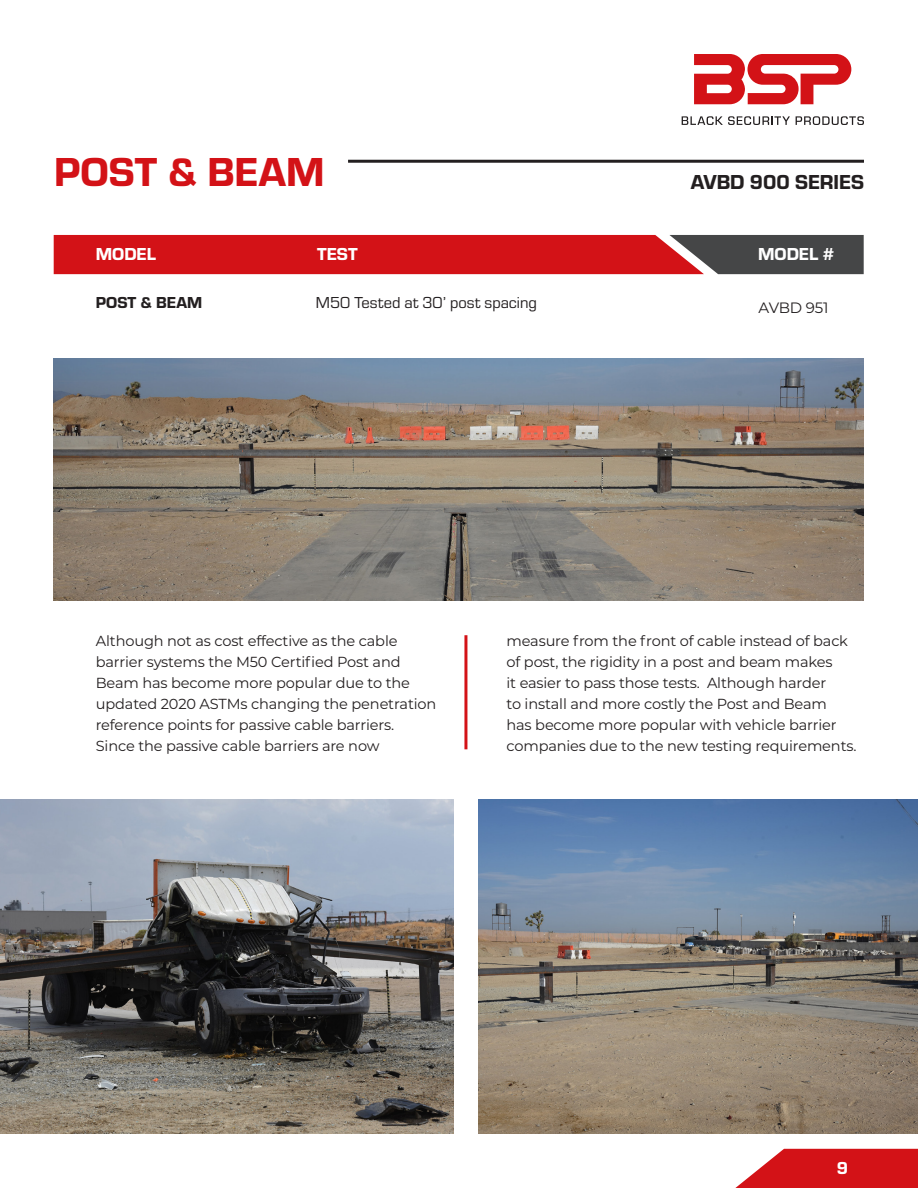
<style>
.page{position:relative;width:918px;height:1188px;background:#fff}
.page>*{position:absolute;margin:0;border:0;box-sizing:border-box;transform-origin:0 0}
.t1{font:42px "Eurostile Hea";color:#d31217}
.t2{font:21px "Eurostile Hea";color:#231f20}
.t3{font:18px "Eurostile Hea";color:#fff}
.t4{font:16.5px "Eurostile";color:#231f20}
.t5{font:16.5px "Eurostile Hea";color:#231f20}
.t6{font:15px "Montserrat";letter-spacing:-.01em;color:#231f20}
.t7{font:14.55px/21px "Montserrat";letter-spacing:-.01em;color:#231f20}
</style>
<div class="page">
<svg style="left:735px;top:1149px;width:183px;height:39px;background:#d83136"></svg>
<svg style="left:694px;top:54px;width:157px;height:50px"></svg>
<svg style="left:682px;top:116px;width:108px;height:9px"></svg>
<svg style="left:796px;top:116px;width:68px;height:9px"></svg>
<svg style="left:54px;top:235px;width:810px;height:39px;background:#b52125"></svg>
<hr style="left:348px;top:160px;width:516px;height:3px;background:#231f20">
<img style="left:478px;top:799px;width:440px;height:335px">
<img style="left:0;top:799px;width:453px;height:335px">
<img style="left:54px;top:358px;width:810px;height:242px">
<hr style="left:464px;top:635px;width:3px;height:114px;background:#d31217">
<p class="t1" style="left:54px;top:143px;width:272px">POST &amp; BEAM</p>
<p class="t3" style="left:96px;top:242px;width:62px">MODEL</p>
<p class="t5" style="left:96px;top:291px;width:108px">POST &amp; BEAM</p>
<p class="t4" style="left:316px;top:291px;width:222px">M50 Tested at 30’ post spacing</p>
<p class="t3" style="left:317px;top:242px;width:42px">TEST</p>
<p class="t2" style="left:691px;top:167px;width:175px">AVBD 900 SERIES</p>
<p class="t3" style="left:758px;top:242px;width:78px">MODEL #</p>
<p class="t6" style="left:759px;top:297px;width:72px">AVBD 951</p>
<p class="t7" style="left:96px;top:629px;width:342px">Although not as cost effective as the cable barrier systems the M50 Certified Post and Beam has become more popular due to the updated 2020 ASTMs changing the penetration reference points for passive cable barriers.<br>Since the passive cable barriers are now</p>
<p class="t7" style="left:507px;top:629px;width:351px">measure from the front of cable instead of back of post, the rigidity in a post and beam makes<br>it easier to pass those tests. Although harder<br>to install and more costly the Post and Beam<br>has become more popular with vehicle barrier companies due to the new testing requirements.</p>
<p class="t3" style="left:837px;top:1156px;width:13px">9</p>
</div>
